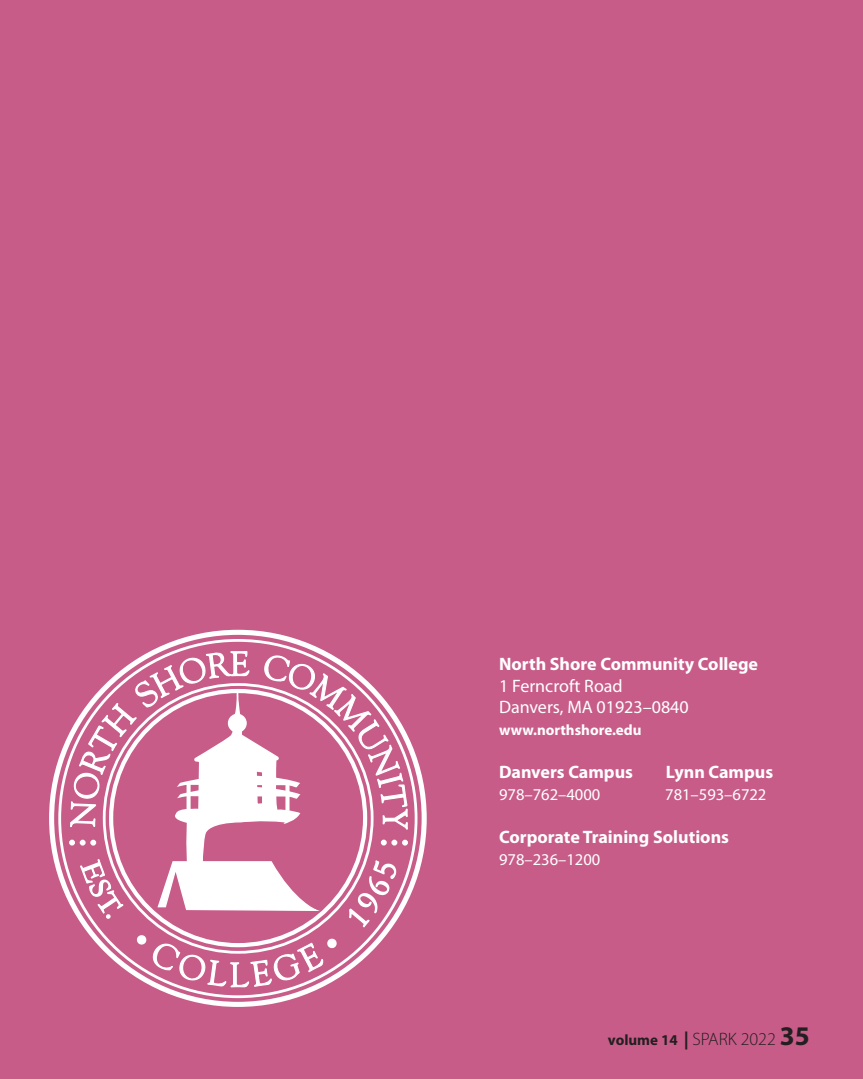
<style>
.page{position:relative;width:863px;height:1079px;background:#fff}
.page>*{position:absolute;margin:0;border:0;box-sizing:border-box;transform-origin:0 0}
.t1{font:700 18px "Myriad Pro";color:#fff}
.t2{font:18px/21.6px "Myriad Pro";color:#fff}
.t3{font:300 18px "Myriad Pro";color:#231f20}
.t4{font:16.5px "Myriad Pro";color:#fff}
.t5{font:700 15px "Myriad Pro";color:#fff}
.s1{font-weight:700;font-size:15px}
.s2{font-weight:700}
.s3{font-weight:700;font-size:27px}
</style>
<div class="page">
<div style="left:0;top:0;width:862px;height:1078px;background:#c85c89"></div>
<svg style="left:57px;top:734px;width:361px;height:265px"></svg>
<svg style="left:69px;top:629px;width:339px;height:362px"></svg>
<p class="t1" style="left:499px;top:654px;width:260px">North Shore Community College</p>
<p class="t2" style="left:499px;top:675px;width:191px">1 Ferncroft Road<br>Danvers, MA 01923–0840</p>
<p class="t5" style="left:499px;top:721px;width:144px">www.northshore.edu</p>
<p class="t1" style="left:499px;top:762px;width:135px">Danvers Campus</p>
<p class="t1" style="left:665px;top:762px;width:109px">Lynn Campus</p>
<p class="t4" style="left:499px;top:785px;width:103px">978–762–4000</p>
<p class="t4" style="left:665px;top:785px;width:103px">781–593–6722</p>
<p class="t1" style="left:499px;top:826px;width:231px">Corporate Training Solutions</p>
<p class="t4" style="left:499px;top:850px;width:103px">978–236–1200</p>
<p class="t3" style="left:607px;top:1028px;width:203px"><span class="s1">volume 14</span> <span class="s2">|</span> SPARK 2022 <span class="s3">35</span></p>
</div>
